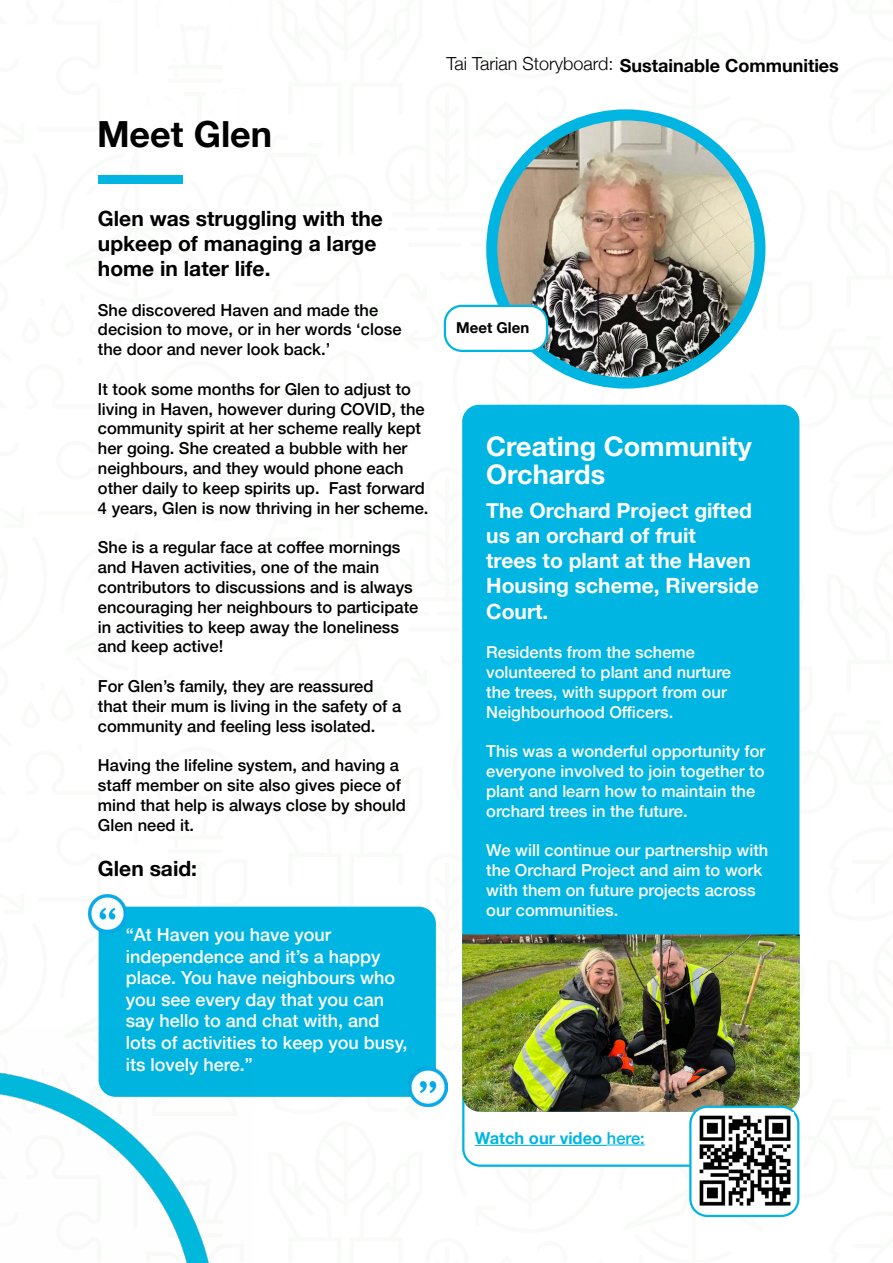
<style>
.page{position:relative;width:893px;height:1263px;background:#fff}
.page>*{position:absolute;margin:0;border:0;box-sizing:border-box;transform-origin:0 0}
.t1{font:700 36px "Helvetica Neue";color:#000}
.t2{font:700 27px/28.5px "Helvetica Neue";color:#fff}
.t3{font:700 21px/25.2px "Helvetica Neue";color:#fff}
.t4{font:700 21px/25.2px "Helvetica Neue";color:#000}
.t5{font:500 18px/21.6px "Helvetica Neue";color:#fff}
.t6{font:700 18px "Helvetica Neue";color:#000}
.t7{font:500 16.5px/19.8px "Helvetica Neue";color:#000}
.t8{font:500 16.5px/19.8px "Helvetica Neue";color:#fff}
.t9{font:700 16.5px "Helvetica Neue";color:#00b5e1}
.t10{font:700 15px "Helvetica Neue";color:#000}
.s1{font-weight:300}
.s2{font-weight:500}
</style>
<div class="page">
<svg style="left:148px;top:906px;width:99px;height:1px"></svg>
<svg style="left:537px;top:379px;width:263px;height:329px"></svg>
<img style="left:492px;top:117px;width:268px;height:260px">
<div style="left:486px;top:109px;width:279px;height:280px;border:11px solid #00b5e1;border-radius:50%"></div>
<svg style="left:421px;top:1080px;width:379px;height:138px"></svg>
<div style="left:98px;top:175px;width:84px;height:9px;background:#00b5e1"></div>
<div style="left:445px;top:306px;width:102px;height:45px;background:#fff;border-radius:17px"></div>
<div style="left:444px;top:305px;width:104px;height:47px;border:2px solid #00b5e1;border-radius:17px"></div>
<div style="left:99px;top:907px;width:337px;height:190px;background:#00b5e1;border-radius:17px"></div>
<img style="left:88px;top:894px;width:39px;height:39px">
<img style="left:408px;top:1068px;width:39px;height:38px">
<hr style="left:475px;top:1145px;width:132px;height:1px;background:#00b5e1">
<hr style="left:607px;top:1144px;width:38px;height:1px;background:#00b5e1">
<div style="left:462px;top:405px;width:337px;height:554px;background:#00b5e1;border-radius:17px"></div>
<img style="left:462px;top:934px;width:338px;height:178px">
<div style="left:690px;top:1107px;width:108px;height:109px;background:#fff;border-radius:17px"></div>
<div style="left:689px;top:1106px;width:110px;height:111px;border:2px solid #00b5e1;border-radius:17px"></div>
<img style="left:699px;top:1112px;width:94px;height:94px">
<img style="left:0;top:1027px;width:253px;height:236px">
<h1 class="t1" style="left:97px;top:106px;width:177px">Meet Glen</h1>
<p class="t6" style="left:446px;top:51px;width:394px"><span class="s1">Tai Tarian Storyboard:</span> Sustainable Communities</p>
<p class="t4" style="left:98px;top:206px;width:286px">Glen was struggling with the upkeep of managing a large home in later life.</p>
<p class="t7" style="left:98px;top:299px;width:305px">She discovered Haven and made the decision to move, or in her words ‘close the door and never look back.’</p>
<p class="t7" style="left:98px;top:378px;width:332px">It took some months for Glen to adjust to living in Haven, however during COVID, the community spirit at her scheme really kept her going. She created a bubble with her neighbours, and they would phone each other daily to keep spirits up. Fast forward 4 years, Glen is now thriving in her scheme.</p>
<p class="t7" style="left:98px;top:536px;width:322px">She is a regular face at coffee mornings and Haven activities, one of the main contributors to discussions and is always encouraging her neighbours to participate in activities to keep away the loneliness and keep active!</p>
<p class="t7" style="left:98px;top:675px;width:305px">For Glen’s family, they are reassured that their mum is living in the safety of a community and feeling less isolated.</p>
<p class="t7" style="left:98px;top:754px;width:309px">Having the lifeline system, and having a staff member on site also gives piece of mind that help is always close by should<br>Glen need it.</p>
<p class="t4" style="left:98px;top:856px;width:101px">Glen said:</p>
<p class="t5" style="left:126px;top:922px;width:283px">“At Haven you have your independence and it’s a happy place. You have neighbours who you see every day that you can say hello to and chat with, and lots of activities to keep you busy, its lovely here.”</p>
<p class="t10" style="left:456px;top:316px;width:75px">Meet Glen</p>
<h2 class="t2" style="left:486px;top:432px;width:267px">Creating Community<br>Orchards</h2>
<p class="t3" style="left:486px;top:498px;width:274px">The Orchard Project gifted us an orchard of fruit<br>trees to plant at the Haven<br>Housing scheme, Riverside<br>Court.</p>
<p class="t8" style="left:486px;top:641px;width:246px">Residents from the scheme volunteered to plant and nurture the trees, with support from our<br>Neighbourhood Officers.</p>
<p class="t8" style="left:486px;top:740px;width:281px">This was a wonderful opportunity for everyone involved to join together to plant and learn how to maintain the orchard trees in the future.</p>
<p class="t8" style="left:486px;top:839px;width:284px">We will continue our partnership with the Orchard Project and aim to work with them on future projects across our communities.</p>
<p class="t9" style="left:475px;top:1125px;width:171px">Watch our video <span class="s2">here:</span></p>
</div>
